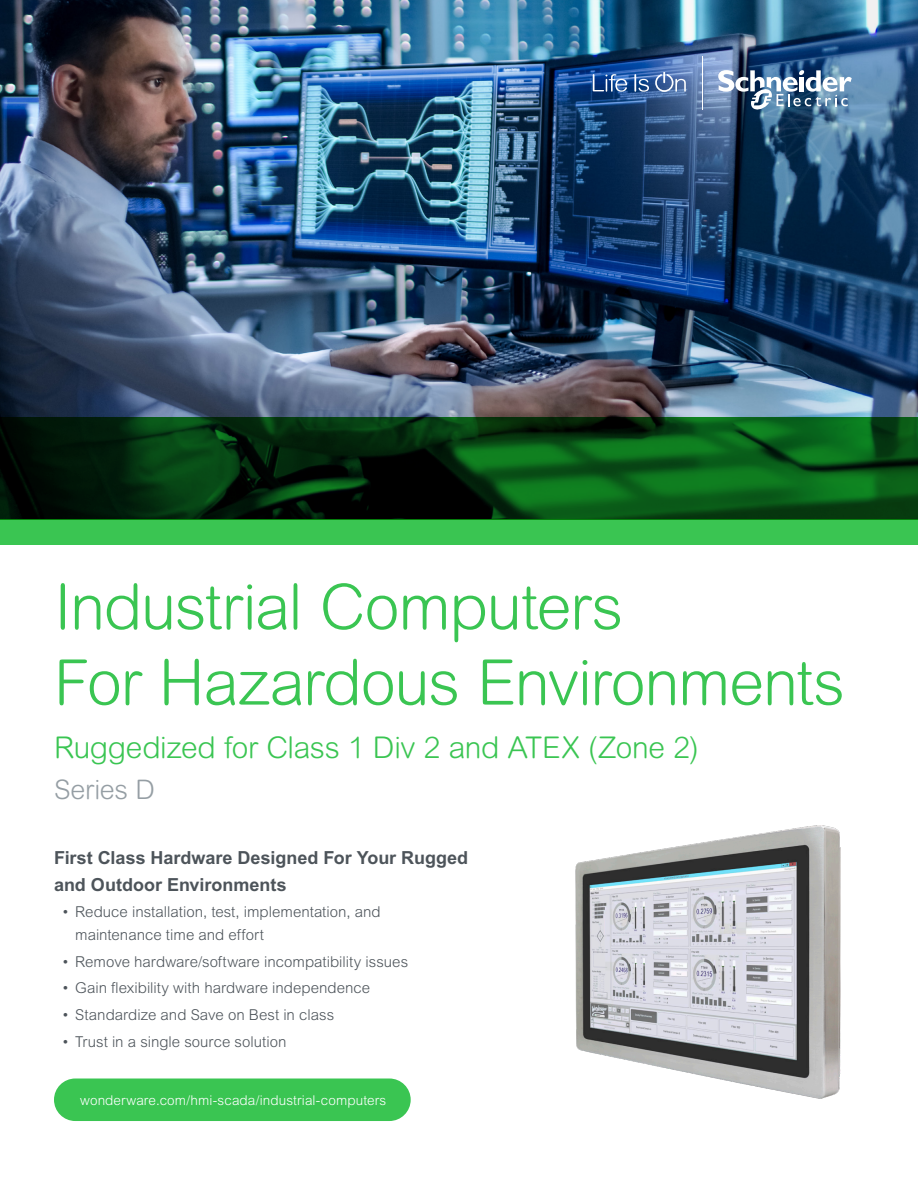
<style>
.page{position:relative;width:918px;height:1188px;background:#fff}
.page>*{position:absolute;margin:0;border:0;box-sizing:border-box;transform-origin:0 0}
.Title_Style_01_Green{font:300 63px/75.6px "Arial Rounded MT Pro";letter-spacing:-.02em;color:#3ac552}
.Title_Style_02{font:300 30px "Arial Rounded MT Pro";letter-spacing:-.01em;color:#3ac552}
.Subhead_Style_01_Gre{font:300 27px "Arial Rounded MT Std";letter-spacing:-.01em;color:#959ea4}
.Cover_Intro_Text_Sty{font:700 18px "Arial MT Std";color:#4d545a}
.t1{font:300 15px/22.5px "Arial MT Std";color:#4d545a}
.Body_Copy_Style{font:300 13.5px "Arial MT Std";letter-spacing:.005em;color:#fff}
</style>
<div class="page">
<div style="left:54px;top:1079px;width:357px;height:42px;background:#3ac552;border-radius:21px"></div>
<img style="left:0;top:0;width:918px;height:417px">
<div style="left:0;top:519px;width:918px;height:26px;background:#3ac552"></div>
<svg style="left:0;top:417px;width:918px;height:102px;background:#063b10"></svg>
<svg style="left:593px;top:74px;width:34px;height:18px"></svg>
<svg style="left:634px;top:74px;width:15px;height:18px"></svg>
<svg style="left:655px;top:72px;width:31px;height:20px"></svg>
<img style="left:718px;top:70px;width:134px;height:41px">
<hr style="left:702px;top:57px;width:1px;height:53px;background:#fff">
<img style="left:576px;top:825px;width:265px;height:273px">
<p class="Title_Style_01_Green" style="left:54px;top:572px;width:792px">Industrial Computers<br>For Hazardous Environments</p>
<p class="Title_Style_02" style="left:54px;top:730px;width:646px">Ruggedized for Class 1 Div 2 and ATEX (Zone 2)</p>
<p class="Subhead_Style_01_Gre" style="left:54px;top:773px;width:102px">Series D</p>
<p class="Cover_Intro_Text_Sty" style="left:54px;top:847px;width:416px">First Class Hardware Designed For Your Rugged</p>
<p class="Cover_Intro_Text_Sty" style="left:54px;top:874px;width:234px">and Outdoor Environments</p>
<p class="t1" style="left:75px;top:901px;width:307px;text-indent:-14px">• Reduce installation, test, implementation, and maintenance time and effort</p>
<p class="t1" style="left:62px;top:950px;width:348px">• Remove hardware/software incompatibility issues</p>
<p class="t1" style="left:62px;top:977px;width:310px">• Gain flexibility with hardware independence</p>
<p class="t1" style="left:62px;top:1004px;width:274px">• Standardize and Save on Best in class</p>
<p class="t1" style="left:62px;top:1030px;width:226px">• Trust in a single source solution</p>
<p class="Body_Copy_Style" style="left:80px;top:1092px;width:307px">wonderware.com/hmi-scada/industrial-computers</p>
</div>
